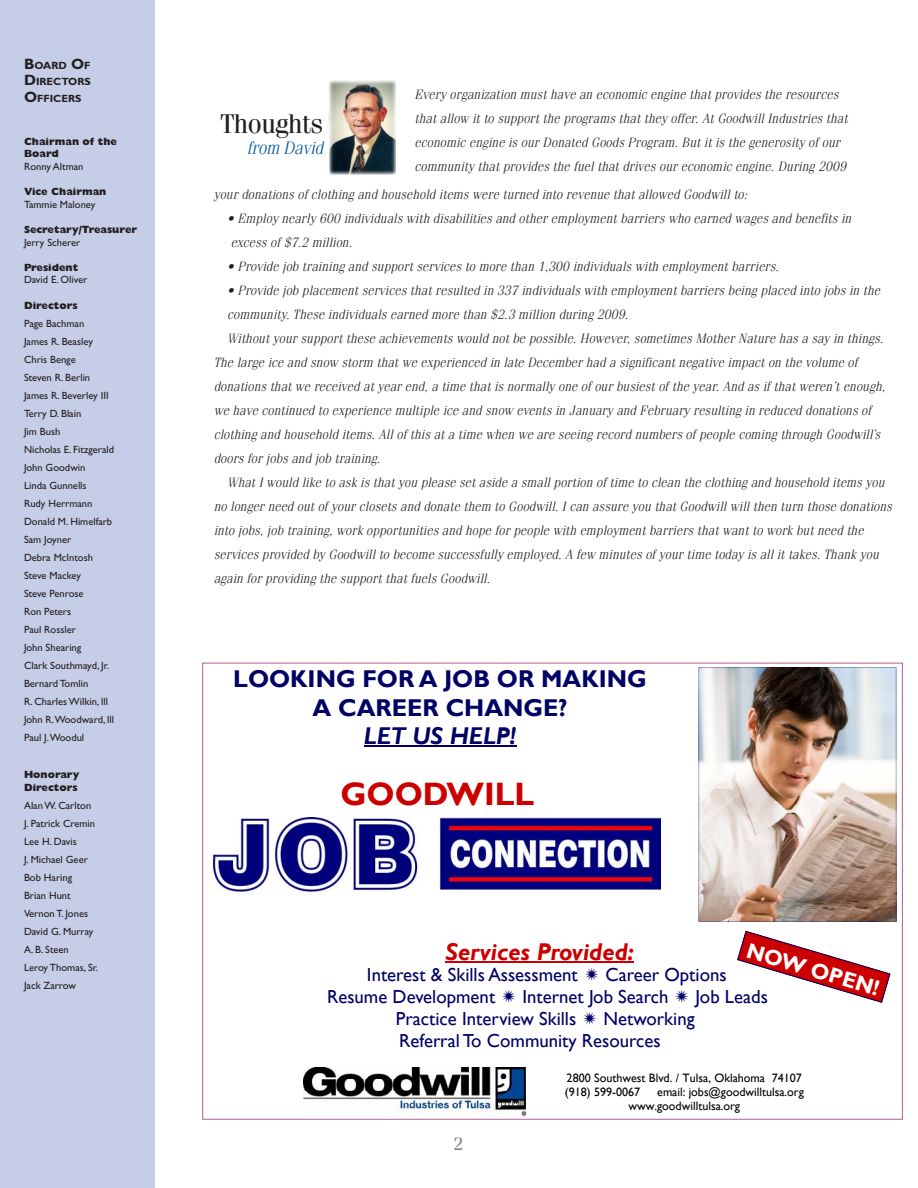
<style>
.page{position:relative;width:918px;height:1188px;background:#fff}
.page>*{position:absolute;margin:0;border:0;box-sizing:border-box;transform-origin:0 0}
.t1{font:700 32.4px "Gill Sans";color:#c00}
.t2{font:27px "Fenice";letter-spacing:-.02em;color:#231f20}
.t3{font:700 24.3px/28.2px "Gill Sans";color:#000065;text-align:center}
.t4{font:italic 700 24.3px "Gill Sans";color:#c00}
.t5{font:700 21.6px "Gill Sans";color:#fff}
.t6{font:18.9px/21.9px "Gill Sans";color:#000065}
.t7{font:italic 300 18px "Fenice";letter-spacing:-.02em;color:#0155a5}
.t8{font:18px "Fenice";color:#808285}
.fenice_9_12{font:italic 300 13.5px/24px "Fenice";color:#231f20}
.t9{font:12.15px/14.1px "Gill Sans";color:#000}
.t10{font:10.5px "Gill Sans";color:#231f20}
.t11{font:800 10.5px "Gill Sans";color:#231f20}
.Paragraph_Style_3{font:700 10.5px "Gill Sans";color:#231f20}
.s1{font-size:15px}
.s2{font-style:italic}
</style>
<div class="page">
<div style="left:0;top:0;width:155px;height:1188px;background:#c6cde7"></div>
<hr style="left:364px;top:746px;width:152px;height:1px;background:#000065">
<hr style="left:446px;top:962px;width:188px;height:1px;background:#c00">
<img style="left:304px;top:1067px;width:221px;height:49px">
<img style="left:699px;top:667px;width:197px;height:254px">
<img style="left:214px;top:817px;width:447px;height:75px">
<svg style="left:737px;top:931px;width:153px;height:72px"></svg>
<img style="left:328px;top:80px;width:68px;height:95px">
<p class="Paragraph_Style_3" style="left:24px;top:59px;width:68px"><span class="s1">B</span>OARD <span class="s1">O</span>F</p>
<p class="Paragraph_Style_3" style="left:24px;top:76px;width:68px"><span class="s1">D</span> I RECTORS</p>
<p class="Paragraph_Style_3" style="left:24px;top:92px;width:59px"><span class="s1">O</span>FFICERS</p>
<p class="t11" style="left:24px;top:135px;width:94px">Chairman of the</p>
<p class="t11" style="left:24px;top:148px;width:36px">Board</p>
<p class="t10" style="left:24px;top:161px;width:61px">Ronny Altman</p>
<p class="t11" style="left:24px;top:186px;width:84px">Vice Chairman</p>
<p class="t10" style="left:24px;top:198px;width:73px">Tammie Maloney</p>
<p class="t11" style="left:24px;top:223px;width:115px">Secretary/Treasurer</p>
<p class="t10" style="left:24px;top:236px;width:58px">Jerry Scherer</p>
<p class="t11" style="left:24px;top:261px;width:56px">President</p>
<p class="t10" style="left:24px;top:274px;width:65px">David E. Oliver</p>
<p class="t11" style="left:24px;top:299px;width:55px">Directors</p>
<p class="t10" style="left:24px;top:317px;width:62px">Page Bachman</p>
<p class="t10" style="left:24px;top:335px;width:70px">James R. Beasley</p>
<p class="t10" style="left:24px;top:353px;width:53px">Chris Benge</p>
<p class="t10" style="left:24px;top:371px;width:68px">Steven R. Berlin</p>
<p class="t10" style="left:24px;top:389px;width:86px">James R. Beverley III</p>
<p class="t10" style="left:24px;top:407px;width:59px">Terry D. Blain</p>
<p class="t10" style="left:24px;top:425px;width:38px">Jim Bush</p>
<p class="t10" style="left:24px;top:443px;width:92px">Nicholas E. Fitzgerald</p>
<p class="t10" style="left:24px;top:461px;width:63px">John Goodwin</p>
<p class="t10" style="left:24px;top:479px;width:64px">Linda Gunnells</p>
<p class="t10" style="left:24px;top:497px;width:70px">Rudy Herrmann</p>
<p class="t10" style="left:24px;top:515px;width:90px">Donald M. Himelfarb</p>
<p class="t10" style="left:24px;top:533px;width:49px">Sam Joyner</p>
<p class="t10" style="left:24px;top:551px;width:70px">Debra McIntosh</p>
<p class="t10" style="left:24px;top:569px;width:58px">Steve Mackey</p>
<p class="t10" style="left:24px;top:587px;width:61px">Steve Penrose</p>
<p class="t10" style="left:24px;top:605px;width:49px">Ron Peters</p>
<p class="t10" style="left:24px;top:623px;width:54px">Paul Rossler</p>
<p class="t10" style="left:24px;top:641px;width:59px">John Shearing</p>
<p class="t10" style="left:24px;top:659px;width:87px">Clark Southmayd, Jr.</p>
<p class="t10" style="left:24px;top:677px;width:66px">Bernard Tomlin</p>
<p class="t10" style="left:24px;top:695px;width:85px">R. Charles Wilkin, lll</p>
<p class="t10" style="left:24px;top:713px;width:92px">John R.Woodward, lll</p>
<p class="t10" style="left:24px;top:731px;width:62px">Paul J.Woodul</p>
<p class="t11" style="left:24px;top:769px;width:57px">Honorary</p>
<p class="t11" style="left:24px;top:781px;width:55px">Directors</p>
<p class="t10" style="left:24px;top:800px;width:69px">Alan W. Carlton</p>
<p class="t10" style="left:24px;top:818px;width:73px">J. Patrick Cremin</p>
<p class="t10" style="left:24px;top:836px;width:54px">Lee H. Davis</p>
<p class="t10" style="left:24px;top:854px;width:65px">J. Michael Geer</p>
<p class="t10" style="left:24px;top:872px;width:50px">Bob Haring</p>
<p class="t10" style="left:24px;top:890px;width:48px">Brian Hunt</p>
<p class="t10" style="left:24px;top:908px;width:66px">Vernon T. Jones</p>
<p class="t10" style="left:24px;top:926px;width:71px">David G. Murray</p>
<p class="t10" style="left:24px;top:944px;width:46px">A. B. Steen</p>
<p class="t10" style="left:24px;top:962px;width:76px">Leroy Thomas, Sr.</p>
<p class="t10" style="left:24px;top:980px;width:54px">Jack Zarrow</p>
<p class="t2" style="left:220px;top:107px;width:104px">Thoughts</p>
<p class="t7" style="left:247px;top:138px;width:78px">from David</p>
<p class="fenice_9_12" style="left:415px;top:82px;width:434px">Every organization must have an economic engine that provides the resources that allow it to support the programs that they offer. At Goodwill Industries that economic engine is our Donated Goods Program. But it is the generosity of our community that provides the fuel that drives our economic engine. During 2009</p>
<p class="fenice_9_12" style="left:214px;top:182px;width:535px">your donations of clothing and household items were turned into revenue that allowed Goodwill to:</p>
<p class="fenice_9_12" style="left:227px;top:206px;width:626px">• Employ nearly 600 individuals with disabilities and other employment barriers who earned wages and benefits in</p>
<p class="fenice_9_12" style="left:231px;top:230px;width:123px">excess of $7.2 million.</p>
<p class="fenice_9_12" style="left:227px;top:254px;width:553px">• Provide job training and support services to more than 1,300 individuals with employment barriers.</p>
<p class="fenice_9_12" style="left:227px;top:278px;width:654px">• Provide job placement services that resulted in 337 individuals with employment barriers being placed into jobs in the</p>
<p class="fenice_9_12" style="left:227px;top:302px;width:403px">community. These individuals earned more than $2.3 million during 2009.</p>
<p class="fenice_9_12" style="left:214px;top:326px;width:671px;text-indent:14px">Without your support these achievements would not be possible. However, sometimes Mother Nature has a say in things.<br>The large ice and snow storm that we experienced in late December had a significant negative impact on the volume of</p>
<p class="fenice_9_12" style="left:214px;top:374px;width:673px">donations that we received at year end, a time that is normally one of our busiest of the year. And as if that weren’t enough, we have continued to experience multiple ice and snow events in January and February resulting in reduced donations of clothing and household items. All of this at a time when we are seeing record numbers of people coming through Goodwill’s doors for jobs and job training.</p>
<p class="fenice_9_12" style="left:214px;top:470px;width:680px;text-indent:14px">What I would like to ask is that you please set aside a small portion of time to clean the clothing and household items you no longer need out of your closets and donate them to Goodwill. I can assure you that Goodwill will then turn those donations into jobs, job training, work opportunities and hope for people with employment barriers that want to work but need the</p>
<p class="fenice_9_12" style="left:214px;top:542px;width:667px">services provided by Goodwill to become successfully employed. A few minutes of your time today is all it takes. Thank you again for providing the support that fuels Goodwill.</p>
<p class="t3" style="left:233px;top:666px;width:415px">LOOKING FOR A JOB OR MAKING<br>A CAREER CHANGE?<br><span class="s2">LET US HELP!</span></p>
<p class="t1" style="left:340px;top:774px;width:196px">GOODWILL</p>
<p class="t5" style="left:751px;top:938px;width:139px;rotate:16deg">NOW OPEN!</p>
<p class="t4" style="left:445px;top:938px;width:190px">Services Provided:</p>
<p class="t6" style="left:367px;top:964px;width:212px">Interest &amp; Skills Assessment</p>
<p class="t6" style="left:606px;top:964px;width:123px">Career Options</p>
<p class="t6" style="left:327px;top:986px;width:170px">Resume Development</p>
<p class="t6" style="left:522px;top:986px;width:147px">Internet Job Search</p>
<p class="t6" style="left:696px;top:986px;width:74px">Job Leads</p>
<p class="t6" style="left:396px;top:1008px;width:182px">Practice Interview Skills</p>
<p class="t6" style="left:399px;top:1008px;width:297px;text-indent:204px">Networking<br>Referral To Community Resources</p>
<p class="t9" style="left:565px;top:1071px;width:239px">2800 Southwest Blvd. / Tulsa, Oklahoma 74107 (918) 599-0067</p>
<p class="t9" style="left:628px;top:1085px;width:177px;text-indent:29px">email: jobs@goodwilltulsa.org www.goodwilltulsa.org</p>
<p class="t8" style="left:454px;top:1133px;width:12px">2</p>
</div>
